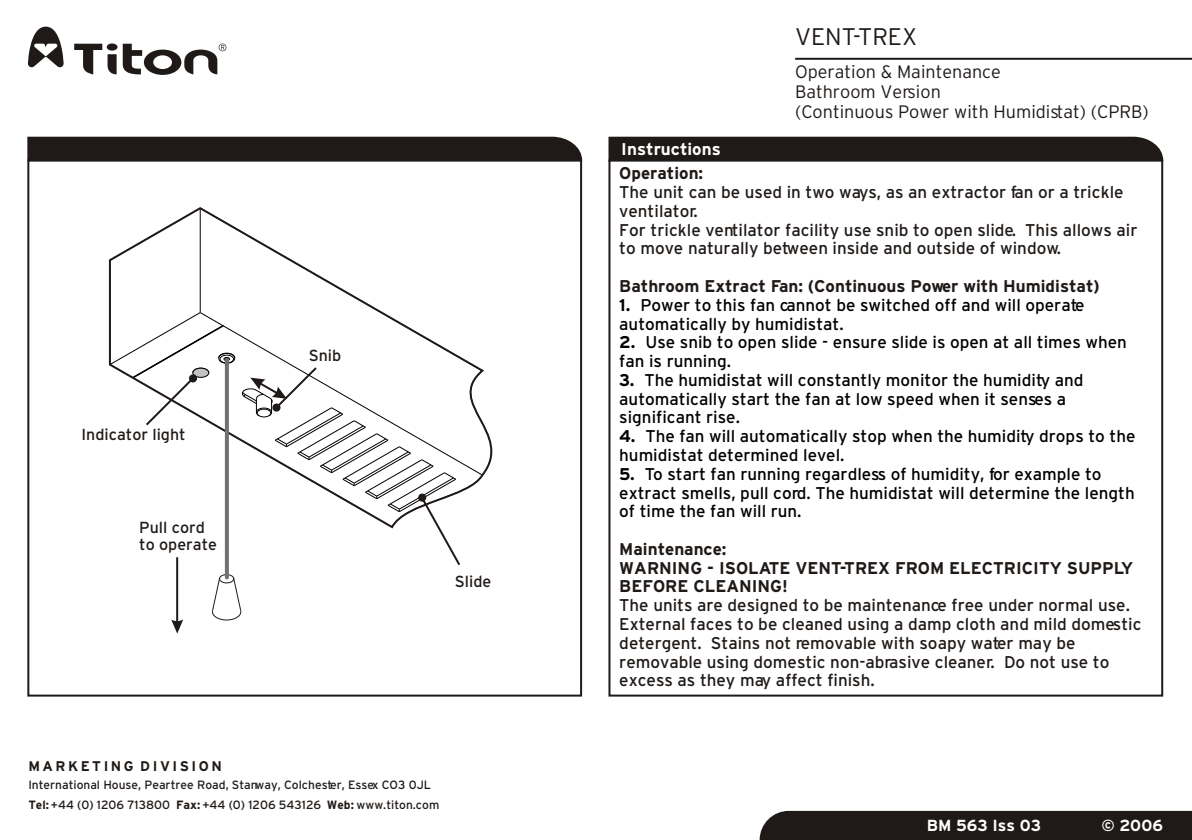
<style>
.page{position:relative;width:1192px;height:840px;background:#fff}
.page>*{position:absolute;margin:0;border:0;box-sizing:border-box;transform-origin:0 0}
.t1{font:300 24px "Interstate";color:#1f1a17}
.t2{font:300 18px/20px "Interstate";color:#1f1a17}
.t3{font:17px/18.8px "Interstate";color:#000}
.t4{font:17px/18.8px "Interstate";color:#1f1a17}
.t5{font:700 17px/18.8px "Interstate";color:#1f1a17}
.t6{font:700 17px "Interstate";color:#fff}
.t7{font:16px/17.6px "Interstate";color:#1f1a17}
.t8{font:700 16px "Interstate";color:#fff}
.t9{font:700 14px "Interstate";letter-spacing:.18em;color:#1f1a17}
.t10{font:12px "Interstate";color:#1f1a17}
.s1{font-weight:700}
</style>
<div class="page">
<div style="left:760px;top:811px;width:432px;height:29px;background:#1f1a17"></div>
<svg style="left:74px;top:44px;width:152px;height:31px"></svg>
<svg style="left:28px;top:27px;width:36px;height:40px"></svg>
<svg style="left:108px;top:207px;width:273px;height:158px"></svg>
<svg style="left:212px;top:574px;width:30px;height:47px"></svg>
<svg style="left:225px;top:567px;width:4px;height:11px"></svg>
<hr style="left:176px;top:557px;width:2px;height:67px;background:#1f1a17">
<svg style="left:109px;top:311px;width:384px;height:256px"></svg>
<svg style="left:171px;top:620px;width:12px;height:14px"></svg>
<hr style="left:795px;top:58px;width:397px;height:2px;background:#1f1a17">
<svg style="left:608px;top:136px;width:556px;height:26px;background:#2b2623"></svg>
<svg style="left:27px;top:136px;width:556px;height:26px;background:#2b2623"></svg>
<p class="t7" style="left:82px;top:427px;width:106px">Indicator light</p>
<p class="t7" style="left:139px;top:519px;width:79px">Pull cord to operate</p>
<p class="t7" style="left:309px;top:347px;width:34px">Snib</p>
<p class="t7" style="left:455px;top:573px;width:38px">Slide</p>
<p class="t9" style="left:28px;top:760px;width:195px">MARKETING DIVISION</p>
<p class="t10" style="left:28px;top:799px;width:413px"><span class="s1">Tel:</span> +44 (0) 1206 713800 <span class="s1">Fax:</span> +44 (0) 1206 543126 <span class="s1">Web:</span> www.titon.com</p>
<p class="t10" style="left:28px;top:779px;width:404px">International House, Peartree Road, Stanway, Colchester, Essex CO3 0JL</p>
<h1 class="t1" style="left:795px;top:26px;width:124px">VENT-TREX</h1>
<p class="t6" style="left:621px;top:141px;width:101px">Instructions</p>
<p class="t2" style="left:795px;top:62px;width:355px">Operation &amp; Maintenance<br>Bathroom Version<br>(Continuous Power with Humidistat) (CPRB)</p>
<p class="t5" style="left:619px;top:165px;width:85px">Operation:</p>
<p class="t4" style="left:619px;top:183px;width:520px">The unit can be used in two ways, as an extractor fan or a trickle ventilator.<br>For trickle ventilator facility use snib to open slide. This allows air to move naturally between inside and outside of window.</p>
<p class="t5" style="left:619px;top:277px;width:482px">Bathroom Extract Fan: (Continuous Power with Humidistat)</p>
<p class="t3" style="left:619px;top:296px;width:467px"><span class="s1">1.</span> Power to this fan cannot be switched off and will operate automatically by humidistat.</p>
<p class="t3" style="left:619px;top:334px;width:509px"><span class="s1">2.</span> Use snib to open slide - ensure slide is open at all times when fan is running.</p>
<p class="t3" style="left:619px;top:371px;width:466px"><span class="s1">3.</span> The humidistat will constantly monitor the humidity and automatically start the fan at low speed when it senses a significant rise.</p>
<p class="t3" style="left:619px;top:428px;width:518px"><span class="s1">4.</span> The fan will automatically stop when the humidity drops to the humidistat determined level.</p>
<p class="t3" style="left:619px;top:465px;width:517px"><span class="s1">5.</span> To start fan running regardless of humidity, for example to extract smells, pull cord. The humidistat will determine the length of time the fan will run.</p>
<p class="t5" style="left:619px;top:540px;width:515px">Maintenance:<br>WARNING - ISOLATE VENT-TREX FROM ELECTRICITY SUPPLY<br>BEFORE CLEANING!</p>
<p class="t4" style="left:619px;top:597px;width:524px">The units are designed to be maintenance free under normal use.<br>External faces to be cleaned using a damp cloth and mild domestic detergent. Stains not removable with soapy water may be removable using domestic non-abrasive cleaner. Do not use to excess as they may affect finish.</p>
<p class="t8" style="left:927px;top:818px;width:116px">BM 563 Iss 03</p>
<p class="t8" style="left:1101px;top:818px;width:63px">© 2006</p>
</div>
